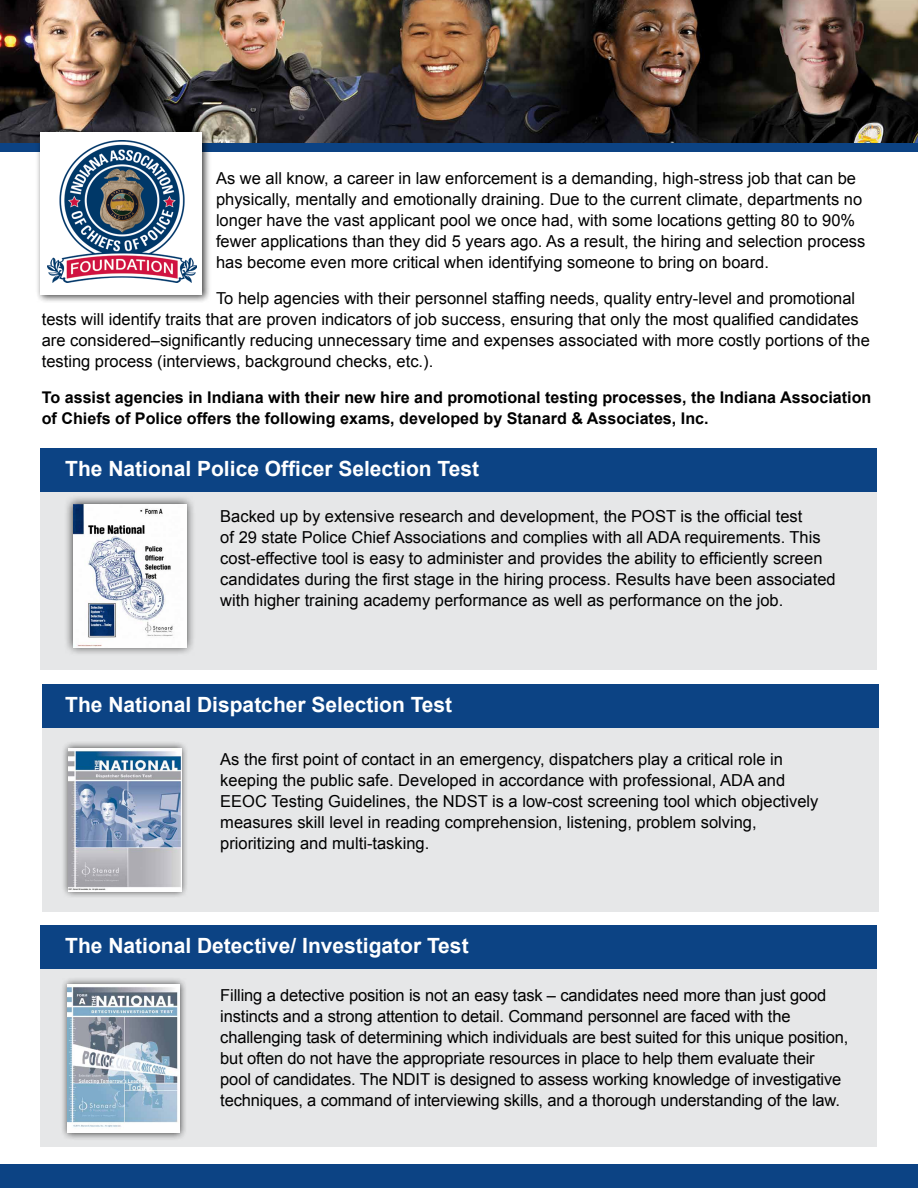
<style>
.page{position:relative;width:918px;height:1188px;background:#fff}
.page>*{position:absolute;margin:0;border:0;box-sizing:border-box;transform-origin:0 0}
.t1{font:700 21px "Arial";color:#fff}
.t2{font:16.5px/21px "Arial";color:#000}
.t3{font:700 16.2px/21px "Arial";color:#000}
</style>
<div class="page">
<img style="left:0;top:0;width:918px;height:143px">
<div style="left:0;top:143px;width:918px;height:9px;background:#0c4384"></div>
<div style="left:0;top:1164px;width:918px;height:24px;background:#0c4384"></div>
<div style="left:36px;top:127px;width:176px;height:177px;background:#000;opacity:.75"></div>
<div style="left:40px;top:132px;width:162px;height:163px;background:#fff"></div>
<img style="left:48px;top:141px;width:148px;height:142px">
<div style="left:40px;top:483px;width:838px;height:187px;background:#e6e7e8"></div>
<div style="left:64px;top:495px;width:131px;height:161px;background:#000;opacity:.75"></div>
<img style="left:73px;top:504px;width:113px;height:143px">
<div style="left:40px;top:448px;width:838px;height:44px;background:#0c4384"></div>
<div style="left:42px;top:725px;width:837px;height:187px;background:#e6e7e8"></div>
<div style="left:42px;top:685px;width:837px;height:43px;background:#0c4384"></div>
<div style="left:40px;top:960px;width:838px;height:187px;background:#e6e7e8"></div>
<div style="left:40px;top:925px;width:838px;height:44px;background:#0c4384"></div>
<div style="left:61px;top:741px;width:128px;height:158px;background:#000;opacity:.75"></div>
<img style="left:69px;top:749px;width:112px;height:142px">
<div style="left:60px;top:977px;width:128px;height:163px;background:#000;opacity:.75"></div>
<img style="left:68px;top:985px;width:112px;height:148px">
<p class="t2" style="left:216px;top:168px;width:651px">As we all know, a career in law enforcement is a demanding, high-stress job that can be physically, mentally and emotionally draining. Due to the current climate, departments no longer have the vast applicant pool we once had, with some locations getting 80 to 90% fewer applications than they did 5 years ago. As a result, the hiring and selection process has become even more critical when identifying someone to bring on board.</p>
<p class="t2" style="left:42px;top:288px;width:830px;text-indent:174px">To help agencies with their personnel staffing needs, quality entry-level and promotional tests will identify traits that are proven indicators of job success, ensuring that only the most qualified candidates are considered–significantly reducing unnecessary time and expenses associated with more costly portions of the testing process (interviews, background checks, etc.).</p>
<p class="t3" style="left:42px;top:388px;width:831px">To assist agencies in Indiana with their new hire and promotional testing processes, the Indiana Association of Chiefs of Police offers the following exams, developed by Stanard &amp; Associates, Inc.</p>
<p class="t1" style="left:65px;top:455px;width:415px">The National Police Officer Selection Test</p>
<p class="t2" style="left:220px;top:506px;width:617px">Backed up by extensive research and development, the POST is the official test<br>of 29 state Police Chief Associations and complies with all ADA requirements. This cost-effective tool is easy to administer and provides the ability to efficiently screen candidates during the first stage in the hiring process. Results have been associated with higher training academy performance as well as performance on the job.</p>
<p class="t1" style="left:65px;top:690px;width:389px">The National Dispatcher Selection Test</p>
<p class="t2" style="left:220px;top:749px;width:600px">As the first point of contact in an emergency, dispatchers play a critical role in keeping the public safe. Developed in accordance with professional, ADA and EEOC Testing Guidelines, the NDST is a low-cost screening tool which objectively measures skill level in reading comprehension, listening, problem solving, prioritizing and multi-tasking.</p>
<p class="t1" style="left:65px;top:932px;width:405px">The National Detective/ Investigator Test</p>
<p class="t2" style="left:220px;top:984px;width:630px">Filling a detective position is not an easy task – candidates need more than just good instincts and a strong attention to detail. Command personnel are faced with the challenging task of determining which individuals are best suited for this unique position, but often do not have the appropriate resources in place to help them evaluate their pool of candidates. The NDIT is designed to assess working knowledge of investigative techniques, a command of interviewing skills, and a thorough understanding of the law.</p>
</div>
